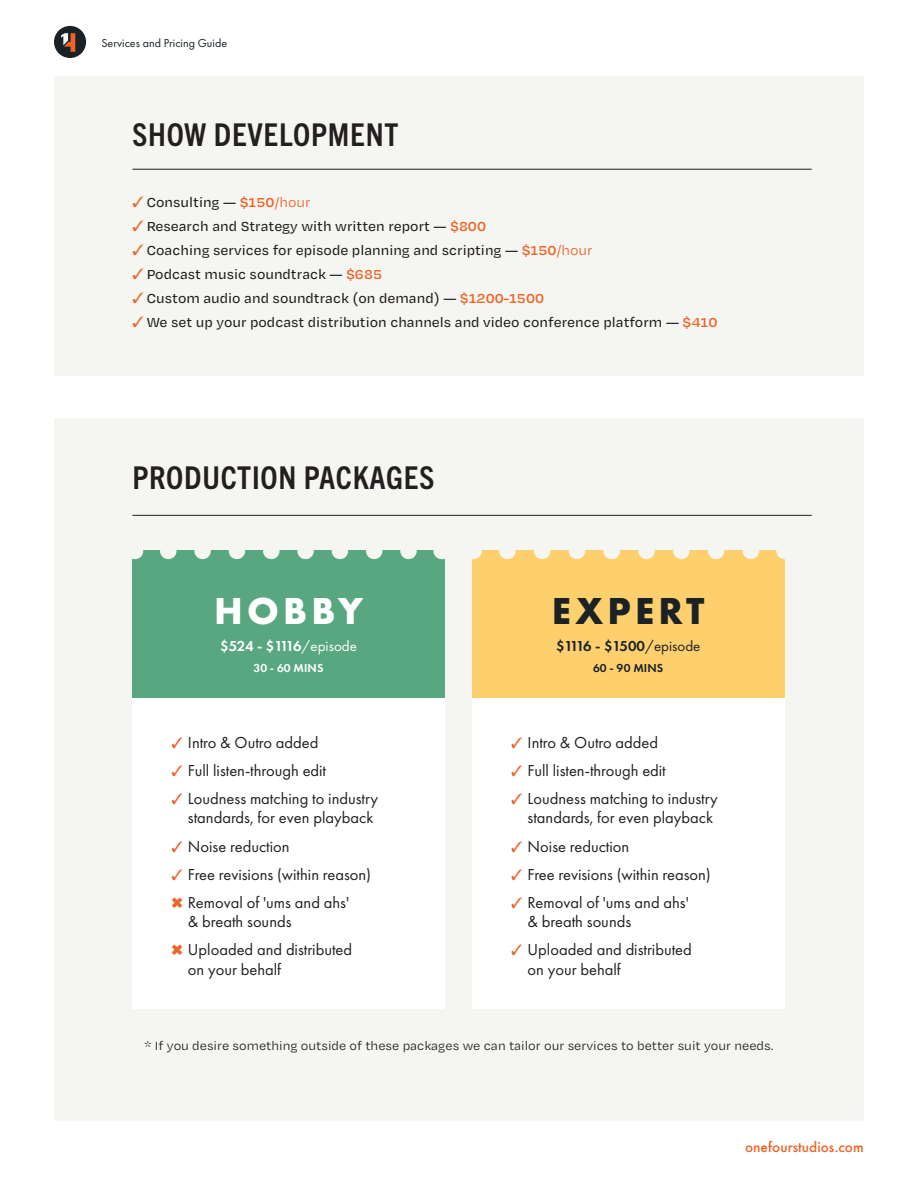
<style>
.page{position:relative;width:918px;height:1188px;background:#fff}
.page>*{position:absolute;margin:0;border:0;box-sizing:border-box;transform-origin:0 0}
.t1{font:700 39px "Futura PT";letter-spacing:.11em;color:#1a2226}
.t2{font:700 39px "Futura PT";letter-spacing:.11em;color:#fff}
.t3{font:700 condensed 31.5px "Trade Gothic Next LT Pro";letter-spacing:.025em;color:#231f20}
.t4{font:16.5px/19.5px "Futura PT";color:#231f20}
.t5{font:500 15px "Degular Text";color:#231f20}
.t6{font:600 15px "Futura PT";letter-spacing:-.1em;color:#1a2226}
.t7{font:600 15px "Futura PT";letter-spacing:-.09em;color:#fff}
.t8{font:13.5px "Degular Text";color:#231f20}
.t9{font:500 13.5px "Futura";color:#ee6427}
.t10{font:12px "Futura PT";color:#1a2226}
.t11{font:600 12px "Futura PT";letter-spacing:.01em;color:#fff}
.t12{font:600 12px "Futura PT";letter-spacing:.01em;color:#1a2226}
.s1{color:#ee6427}
.s2{font-weight:600;color:#ee6427}
.s3{font-weight:400;color:#ee6427}
.s4{font-weight:400}
</style>
<div class="page">
<div style="left:54px;top:77px;width:810px;height:299px;background:#f5f5f1"></div>
<div style="left:54px;top:418px;width:810px;height:703px;background:#f5f5f1"></div>
<hr style="left:132px;top:169px;width:680px;height:1px;background:#231f20">
<hr style="left:132px;top:515px;width:680px;height:1px;background:#231f20">
<div style="left:132px;top:550px;width:313px;height:148px;background:#58a781"></div>
<div style="left:472px;top:550px;width:312px;height:148px;background:#fecf6d"></div>
<div style="left:132px;top:698px;width:313px;height:311px;background:#fff"></div>
<div style="left:472px;top:698px;width:312px;height:311px;background:#fff"></div>
<svg style="left:168px;top:550px;width:249px;height:9px"></svg>
<svg style="left:507px;top:550px;width:253px;height:9px"></svg>
<div style="left:54px;top:26px;width:32px;height:32px;background:#1a2226;border-radius:50%"></div>
<svg style="left:61px;top:33px;width:14px;height:19px"></svg>
<p class="t10" style="left:101px;top:36px;width:127px">Services and Pricing Guide</p>
<p class="t3" style="left:132px;top:113px;width:268px">SHOW DEVELOPMENT</p>
<p class="t5" style="left:132px;top:193px;width:180px"><span class="s1">✓</span> Consulting — <span class="s2">$150</span><span class="s3">/hour</span></p>
<p class="t5" style="left:132px;top:217px;width:355px"><span class="s1">✓</span> Research and Strategy with written report — <span class="s2">$800</span></p>
<p class="t5" style="left:132px;top:241px;width:462px"><span class="s1">✓</span> Coaching services for episode planning and scripting — <span class="s2">$150</span><span class="s3">/hour</span></p>
<p class="t5" style="left:132px;top:265px;width:251px"><span class="s1">✓</span> Podcast music soundtrack — <span class="s2">$685</span></p>
<p class="t5" style="left:132px;top:289px;width:413px"><span class="s1">✓</span> Custom audio and soundtrack (on demand) — <span class="s2">$1200-1500</span></p>
<p class="t5" style="left:132px;top:313px;width:587px"><span class="s1">✓</span> We set up your podcast distribution channels and video conference platform — <span class="s2">$410</span></p>
<p class="t3" style="left:132px;top:456px;width:303px">PRODUCTION PACKAGES</p>
<p class="t2" style="left:214px;top:586px;width:150px">HOBBY</p>
<p class="t1" style="left:552px;top:586px;width:154px">EXPERT</p>
<p class="t7" style="left:220px;top:637px;width:138px">$524 - $1116<span class="s4">/episode</span></p>
<p class="t11" style="left:254px;top:661px;width:71px">30 - 60 MINS</p>
<p class="t4" style="left:171px;top:732px;width:149px"><span class="s1">✓</span> Intro &amp; Outro added</p>
<p class="t4" style="left:171px;top:760px;width:156px"><span class="s1">✓</span> Full listen-through edit</p>
<p class="t4" style="left:171px;top:789px;width:208px;text-align:right"><span class="s1">✓</span> Loudness matching to industry standards, for even playback</p>
<p class="t4" style="left:171px;top:836px;width:120px"><span class="s1">✓</span> Noise reduction</p>
<p class="t4" style="left:171px;top:864px;width:201px"><span class="s1">✓</span> Free revisions (within reason)</p>
<p class="t4" style="left:188px;top:893px;width:163px;text-indent:-16px"><span class="s1">✖</span> Removal of 'ums and ahs' &amp; breath sounds</p>
<p class="t4" style="left:188px;top:940px;width:166px;text-indent:-16px"><span class="s1">✖</span> Uploaded and distributed on your behalf</p>
<p class="t6" style="left:556px;top:637px;width:146px">$1116 - $1500<span class="s4">/episode</span></p>
<p class="t12" style="left:593px;top:661px;width:72px">60 - 90 MINS</p>
<p class="t4" style="left:511px;top:732px;width:149px"><span class="s1">✓</span> Intro &amp; Outro added</p>
<p class="t4" style="left:511px;top:760px;width:156px"><span class="s1">✓</span> Full listen-through edit</p>
<p class="t4" style="left:511px;top:789px;width:208px;text-align:right"><span class="s1">✓</span> Loudness matching to industry standards, for even playback</p>
<p class="t4" style="left:511px;top:836px;width:120px"><span class="s1">✓</span> Noise reduction</p>
<p class="t4" style="left:511px;top:864px;width:201px"><span class="s1">✓</span> Free revisions (within reason)</p>
<p class="t4" style="left:528px;top:893px;width:163px;text-indent:-16px"><span class="s1">✓</span> Removal of 'ums and ahs' &amp; breath sounds</p>
<p class="t4" style="left:528px;top:940px;width:166px;text-indent:-16px"><span class="s1">✓</span> Uploaded and distributed on your behalf</p>
<p class="t8" style="left:145px;top:1037px;width:630px">* If you desire something outside of these packages we can tailor our services to better suit your needs.</p>
<p class="t9" style="left:745px;top:1137px;width:120px">onefourstudios.com</p>
</div>
